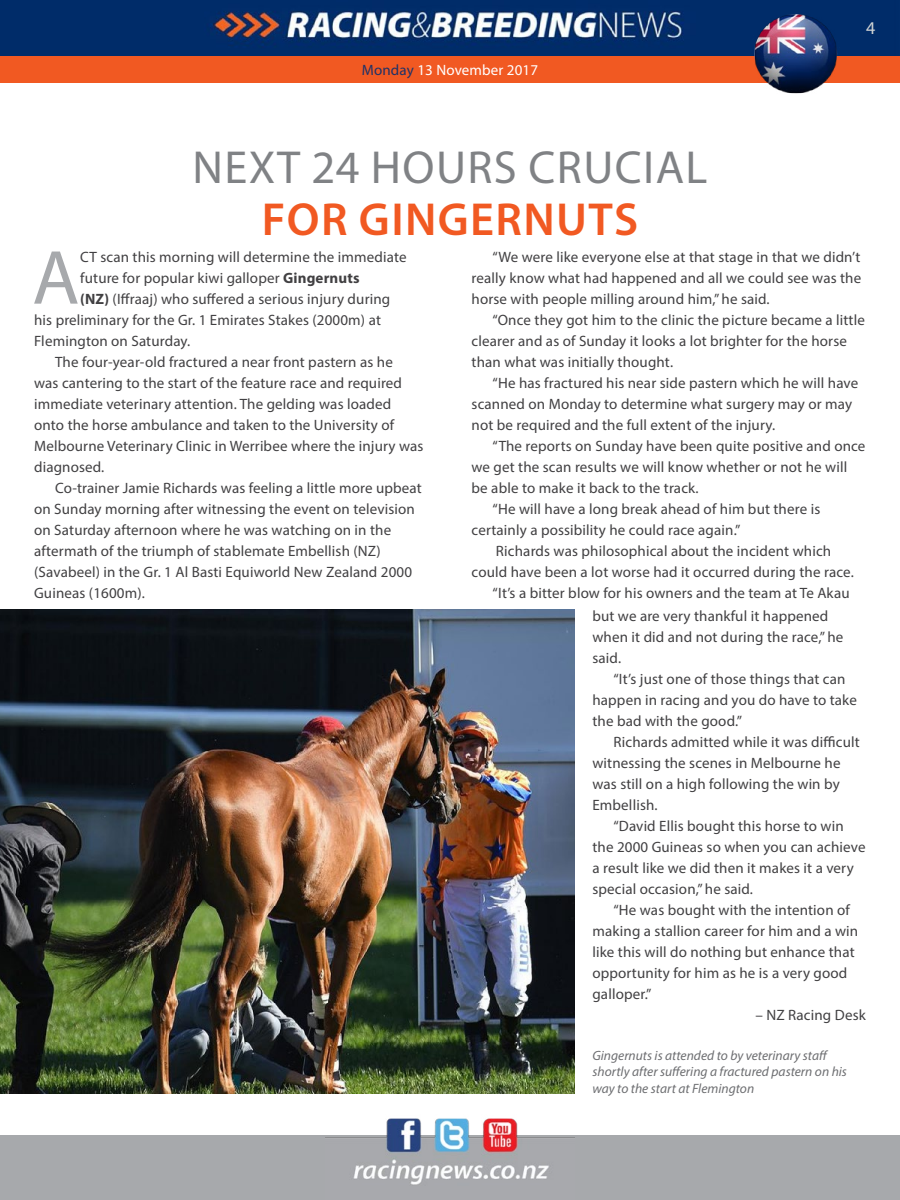
<style>
.page{position:relative;width:900px;height:1200px;background:#fff}
.page>*{position:absolute;margin:0;border:0;box-sizing:border-box;transform-origin:0 0}
.t1{font:77.25px "Myriad Pro";color:#a7a9ac}
.t2{font:46.5px "Myriad Pro";letter-spacing:.03em;color:#808285}
.t3{font:600 46.5px "Myriad Pro";letter-spacing:.03em;color:#f15922}
.t4{font:18px "Myriad Pro";color:#d1d4d4}
.t5{font:15px/21px "Myriad Pro";letter-spacing:.01em;color:#414042}
.t6{font:15px "Myriad Pro";letter-spacing:.01em;color:#fff}
.t7{font:italic 13.5px/16.2px "Myriad Pro";color:#6d6e71}
.s1{color:#203267}
.s2{font-weight:700}
</style>
<div class="page">
<div style="left:0;top:1136px;width:900px;height:64px;background:#a7a9ac"></div>
<img style="left:325px;top:1118px;width:250px;height:67px">
<div style="left:0;top:56px;width:900px;height:27px;background:#f15922"></div>
<img style="left:0;top:0;width:900px;height:56px">
<img style="left:0;top:610px;width:575px;height:483px">
<img style="left:752px;top:12px;width:88px;height:82px">
<p class="t6" style="left:362px;top:61px;width:178px"><span class="s1">Monday</span> 13 November 2017</p>
<h2 class="t2" style="left:193px;top:139px;width:516px">Next 24 hours crucial</h2>
<h2 class="t3" style="left:262px;top:190px;width:378px">FOR GINGERNUTS</h2>
<p class="t4" style="left:866px;top:17px;width:11px">4</p>
<h1 class="t1" style="left:32px;top:230px;width:49px">A</h1>
<p class="t5" style="left:80px;top:246px;width:328px">CT scan this morning will determine the immediate</p>
<p class="t5" style="left:80px;top:267px;width:281px">future for popular kiwi galloper <span class="s2">Gingernuts</span></p>
<p class="t5" style="left:80px;top:288px;width:312px"><span class="s2">(NZ)</span> (Iffraaj) who suffered a serious injury during</p>
<p class="t5" style="left:34px;top:309px;width:348px">his preliminary for the Gr. 1 Emirates Stakes (2000m) at</p>
<p class="t5" style="left:34px;top:330px;width:158px">Flemington on Saturday.</p>
<p class="t5" style="left:55px;top:351px;width:339px">The four-year-old fractured a near front pastern as he</p>
<p class="t5" style="left:34px;top:372px;width:369px">was cantering to the start of the feature race and required</p>
<p class="t5" style="left:34px;top:393px;width:359px">immediate veterinary attention. The gelding was loaded</p>
<p class="t5" style="left:34px;top:414px;width:362px">onto the horse ambulance and taken to the University of</p>
<p class="t5" style="left:34px;top:435px;width:391px">Melbourne Veterinary Clinic in Werribee where the injury was</p>
<p class="t5" style="left:34px;top:456px;width:72px">diagnosed.</p>
<p class="t5" style="left:55px;top:477px;width:368px">Co-trainer Jamie Richards was feeling a little more upbeat</p>
<p class="t5" style="left:34px;top:498px;width:382px">on Sunday morning after witnessing the event on television</p>
<p class="t5" style="left:34px;top:519px;width:359px">on Saturday afternoon where he was watching on in the</p>
<p class="t5" style="left:34px;top:540px;width:348px">aftermath of the triumph of stablemate Embellish (NZ)</p>
<p class="t5" style="left:34px;top:561px;width:380px">(Savabeel) in the Gr. 1 Al Basti Equiworld New Zealand 2000</p>
<p class="t5" style="left:34px;top:582px;width:112px">Guineas (1600m).</p>
<p class="t5" style="left:472px;top:246px;width:391px;text-align:justify;text-indent:21px">“We were like everyone else at that stage in that we didn’t really know what had happened and all we could see was the horse with people milling around him,” he said.</p>
<p class="t5" style="left:472px;top:309px;width:395px;text-indent:21px">“Once they got him to the clinic the picture became a little clearer and as of Sunday it looks a lot brighter for the horse than what was initially thought.</p>
<p class="t5" style="left:472px;top:372px;width:388px;text-indent:21px">“He has fractured his near side pastern which he will have scanned on Monday to determine what surgery may or may not be required and the full extent of the injury.</p>
<p class="t5" style="left:493px;top:435px;width:374px">“The reports on Sunday have been quite positive and once</p>
<p class="t5" style="left:472px;top:456px;width:377px">we get the scan results we will know whether or not he will</p>
<p class="t5" style="left:472px;top:477px;width:229px">be able to make it back to the track.</p>
<p class="t5" style="left:493px;top:498px;width:329px">“He will have a long break ahead of him but there is</p>
<p class="t5" style="left:472px;top:519px;width:270px">certainly a possibility he could race again.”</p>
<p class="t5" style="left:496px;top:540px;width:337px">Richards was philosophical about the incident which</p>
<p class="t5" style="left:472px;top:561px;width:384px">could have been a lot worse had it occurred during the race.</p>
<p class="t5" style="left:493px;top:582px;width:359px">“It’s a bitter blow for his owners and the team at Te Akau</p>
<p class="t5" style="left:592px;top:605px;width:252px">but we are very thankful it happened when it did and not during the race,” he said.</p>
<p class="t5" style="left:592px;top:668px;width:266px;text-indent:21px">“It’s just one of those things that can happen in racing and you do have to take the bad with the good.”</p>
<p class="t5" style="left:592px;top:731px;width:269px;text-indent:21px">Richards admitted while it was difficult witnessing the scenes in Melbourne he was still on a high following the win by<br>Embellish.</p>
<p class="t5" style="left:592px;top:815px;width:275px;text-indent:21px">“David Ellis bought this horse to win the 2000 Guineas so when you can achieve a result like we did then it makes it a very special occasion,” he said.</p>
<p class="t5" style="left:592px;top:899px;width:267px;text-indent:21px">“He was bought with the intention of making a stallion career for him and a win like this will do nothing but enhance that opportunity for him as he is a very good galloper.”</p>
<p class="t5" style="left:755px;top:1004px;width:112px">– NZ Racing Desk</p>
<p class="t7" style="left:592px;top:1047px;width:256px">Gingernuts is attended to by veterinary staff shortly after suffering a fractured pastern on his way to the start at Flemington</p>
</div>
